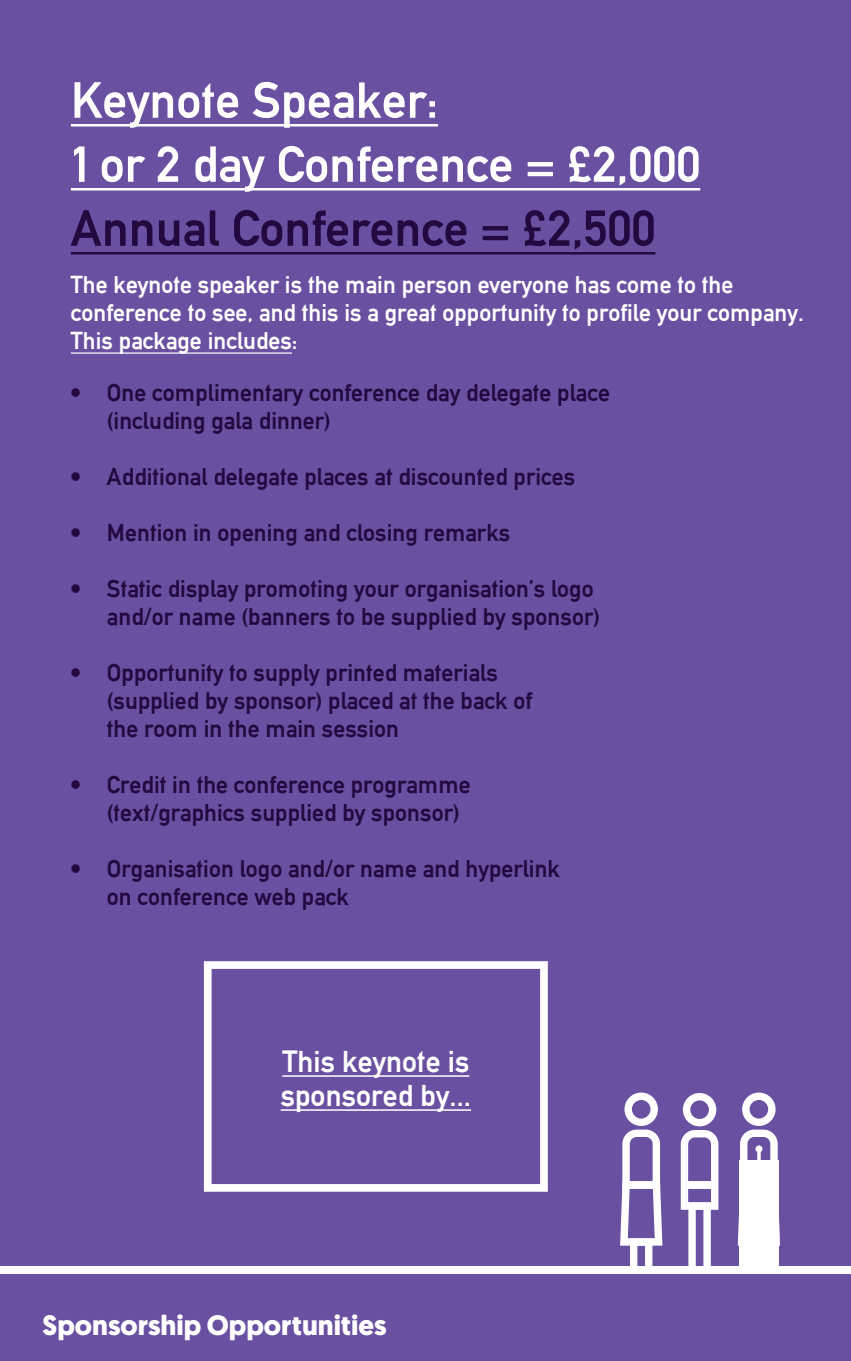
<style>
.page{position:relative;width:851px;height:1361px;background:#fff}
.page>*{position:absolute;margin:0;border:0;box-sizing:border-box;transform-origin:0 0}
.t1{font:50px/64px "Alte DIN1451 Mittelschriftgepraegt";color:#fff}
.t2{font:50px "Alte DIN1451 Mittelschriftgepraegt";color:#23093f}
.t3{font:30px/34px "Alte DIN1451 Mittelschriftgepraegt";color:#fff}
.t4{font:700 28px "Geomanist";color:#fff}
.t5{font:24px/28px "Alte DIN1451 Mittelschriftgepraegt";color:#23093f}
.t6{font:24px/28px "Alte DIN1451 Mittelschriftgepraegt";color:#fff}
</style>
<div class="page">
<div style="left:0;top:0;width:850px;height:1361px;background:#6950a1"></div>
<hr style="left:71px;top:124px;width:367px;height:2px;background:#fff">
<hr style="left:71px;top:188px;width:629px;height:2px;background:#fff">
<hr style="left:71px;top:252px;width:584px;height:2px;background:#23093f">
<hr style="left:71px;top:352px;width:221px;height:2px;background:#fff">
<svg style="left:620px;top:1092px;width:42px;height:174px"></svg>
<svg style="left:680px;top:1093px;width:38px;height:173px"></svg>
<div style="left:684px;top:1181px;width:30px;height:8px;background:#fff"></div>
<svg style="left:737px;top:1092px;width:43px;height:174px"></svg>
<div style="left:738px;top:1161px;width:40px;height:112px;background:#fff"></div>
<div style="left:755px;top:1145px;width:7px;height:7px;background:#fff;border-radius:50%"></div>
<hr style="left:757px;top:1148px;width:3px;height:22px;background:#fff">
<div style="left:0;top:1266px;width:850px;height:7px;background:#fff"></div>
<svg style="left:204px;top:961px;width:343px;height:230px"></svg>
<hr style="left:282px;top:1075px;width:187px;height:2px;background:#fff">
<hr style="left:280px;top:1109px;width:191px;height:2px;background:#fff">
<h1 class="t1" style="left:71px;top:68px;width:631px">Keynote Speaker:<br>1 or 2 day Conference = £2,000</h1>
<h1 class="t2" style="left:71px;top:198px;width:586px">Annual Conference = £2,500</h1>
<p class="t6" style="left:71px;top:271px;width:734px">The keynote speaker is the main person everyone has come to the conference to see, and this is a great opportunity to profile your company.<br>This package includes:</p>
<p class="t5" style="left:107px;top:378px;width:504px;text-indent:-36px">• One complimentary conference day delegate place (including gala dinner)</p>
<p class="t5" style="left:71px;top:462px;width:506px">• Additional delegate places at discounted prices</p>
<p class="t5" style="left:71px;top:518px;width:441px">• Mention in opening and closing remarks</p>
<p class="t5" style="left:71px;top:574px;width:530px;text-align:right">• Static display promoting your organisation’s logo and/or name (banners to be supplied by sponsor)</p>
<p class="t5" style="left:107px;top:658px;width:426px;text-indent:-36px">• Opportunity to supply printed materials (supplied by sponsor) placed at the back of the room in the main session</p>
<p class="t5" style="left:107px;top:770px;width:365px;text-indent:-36px">• Credit in the conference programme (text/graphics supplied by sponsor)</p>
<p class="t5" style="left:107px;top:854px;width:454px;text-indent:-36px">• Organisation logo and/or name and hyperlink on conference web pack</p>
<p class="t3" style="left:280px;top:1043px;width:192px">This keynote is sponsored by...</p>
<p class="t4" style="left:43px;top:1306px;width:345px">Sponsorship Opportunities</p>
</div>
